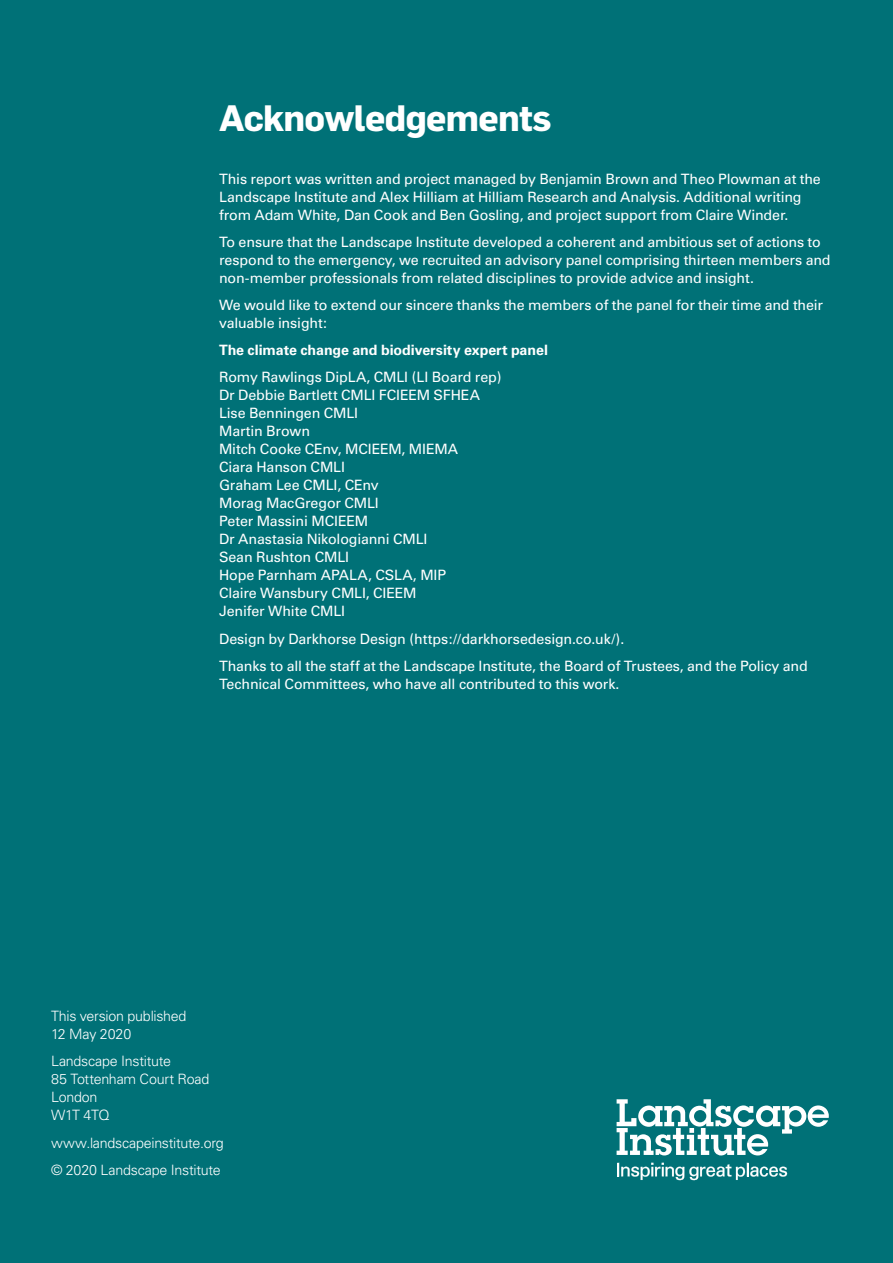
<style>
.page{position:relative;width:893px;height:1263px;background:#007177}
.page>*{position:absolute;margin:0;border:0;box-sizing:border-box;transform-origin:0 0}
.main_Head{font:700 36px "Flama";letter-spacing:-.02em;color:#fff}
.Text{font:14.25px/18px "Univers";letter-spacing:-.01em;color:#fff}
.Text-2{font:300 14.25px/18px "Univers";letter-spacing:-.015em;color:#fff}
.Text-3{font:700 14.25px "Univers";letter-spacing:-.005em;color:#fff}
</style>
<div class="page">
<svg style="left:617px;top:1099px;width:212px;height:56px"></svg>
<svg style="left:617px;top:1163px;width:170px;height:17px"></svg>
<p class="main_Head" style="left:219px;top:96px;width:334px">Acknowledgements</p>
<p class="Text" style="left:219px;top:170px;width:603px">This report was written and project managed by Benjamin Brown and Theo Plowman at the<br>Landscape Institute and Alex Hilliam at Hilliam Research and Analysis. Additional writing from Adam White, Dan Cook and Ben Gosling, and project support from Claire Winder.</p>
<p class="Text" style="left:219px;top:233px;width:613px">To ensure that the Landscape Institute developed a coherent and ambitious set of actions to respond to the emergency, we recruited an advisory panel comprising thirteen members and non-member professionals from related disciplines to provide advice and insight.</p>
<p class="Text" style="left:219px;top:296px;width:605px">We would like to extend our sincere thanks the members of the panel for their time and their valuable insight:</p>
<p class="Text-3" style="left:219px;top:342px;width:330px">The climate change and biodiversity expert panel</p>
<p class="Text" style="left:219px;top:368px;width:284px">Romy Rawlings DipLA, CMLI (LI Board rep)</p>
<p class="Text" style="left:219px;top:386px;width:262px">Dr Debbie Bartlett CMLI FCIEEM SFHEA</p>
<p class="Text" style="left:219px;top:404px;width:141px">Lise Benningen CMLI</p>
<p class="Text" style="left:219px;top:422px;width:92px">Martin Brown</p>
<p class="Text" style="left:219px;top:440px;width:240px">Mitch Cooke CEnv, MCIEEM, MIEMA</p>
<p class="Text" style="left:219px;top:458px;width:127px">Ciara Hanson CMLI</p>
<p class="Text" style="left:219px;top:476px;width:161px">Graham Lee CMLI, CEnv</p>
<p class="Text" style="left:219px;top:494px;width:161px">Morag MacGregor CMLI</p>
<p class="Text" style="left:219px;top:512px;width:151px">Peter Massini MCIEEM</p>
<p class="Text" style="left:219px;top:530px;width:210px">Dr Anastasia Nikologianni CMLI</p>
<p class="Text" style="left:219px;top:548px;width:132px">Sean Rushton CMLI</p>
<p class="Text" style="left:219px;top:566px;width:228px">Hope Parnham APALA, CSLA, MIP</p>
<p class="Text" style="left:219px;top:584px;width:199px">Claire Wansbury CMLI, CIEEM</p>
<p class="Text" style="left:219px;top:602px;width:128px">Jenifer White CMLI</p>
<p class="Text" style="left:219px;top:630px;width:407px">Design by Darkhorse Design (https://darkhorsedesign.co.uk/).</p>
<p class="Text" style="left:219px;top:657px;width:590px">Thanks to all the staff at the Landscape Institute, the Board of Trustees, and the Policy and<br>Technical Committees, who have all contributed to this work.</p>
<p class="Text-2" style="left:51px;top:1007px;width:137px">This version published<br>12 May 2020</p>
<p class="Text-2" style="left:51px;top:1052px;width:160px">Landscape Institute<br>85 Tottenham Court Road<br>London<br>W1T 4TQ</p>
<p class="Text-2" style="left:51px;top:1133px;width:174px">www.landscapeinstitute.org</p>
<p class="Text-2" style="left:51px;top:1161px;width:171px">© 2020 Landscape Institute</p>
</div>
